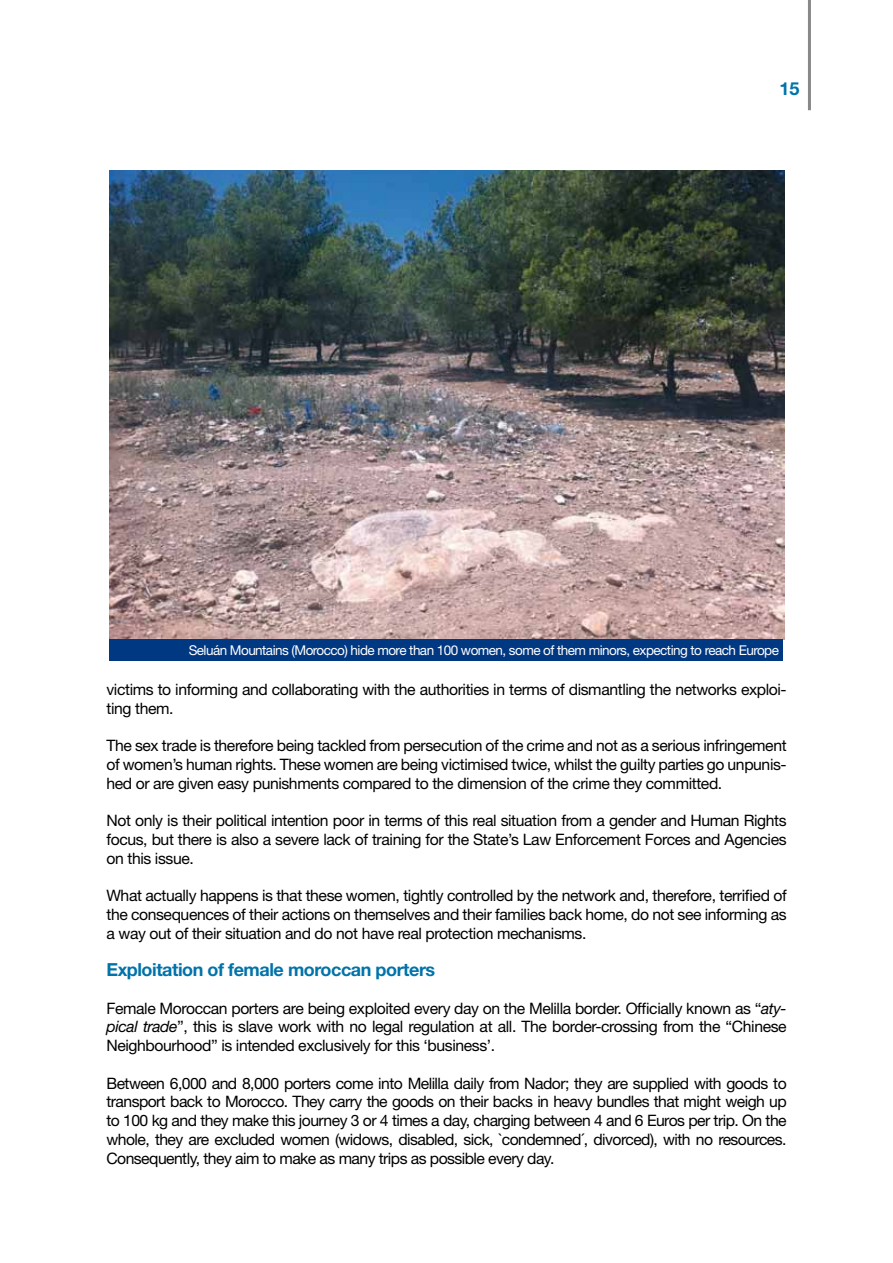
<style>
.page{position:relative;width:893px;height:1263px;background:#fff}
.page>*{position:absolute;margin:0;border:0;box-sizing:border-box;transform-origin:0 0}
.t1{font:700 18px "Helvetica Neue";letter-spacing:-.025em;color:#0073a9}
.t2{font:15.75px/18.8px "Helvetica Neue";letter-spacing:-.025em;color:#000;text-align:justify}
.t3{font:13.5px "Helvetica Neue";letter-spacing:-.04em;color:#fff}
.s1{font-style:italic}
</style>
<div class="page">
<hr style="left:808px;top:0;width:3px;height:110px;background:#87888a">
<img style="left:109px;top:171px;width:675px;height:468px">
<div style="left:110px;top:639px;width:673px;height:21px;background:#003882"></div>
<p class="t1" style="left:780px;top:78px;width:22px">15</p>
<p class="t3" style="left:189px;top:642px;width:592px">Seluán Mountains (Morocco) hide more than 100 women, some of them minors, expecting to reach Europe</p>
<p class="t2" style="left:106px;top:680px;width:682px">victims to informing and collaborating with the authorities in terms of dismantling the networks exploi&shy;ting them.</p>
<p class="t2" style="left:106px;top:736px;width:682px">The sex trade is therefore being tackled from persecution of the crime and not as a serious infringement of women’s human rights. These women are being victimised twice, whilst the guilty parties go unpunis&shy;hed or are given easy punishments compared to the dimension of the crime they committed.</p>
<p class="t2" style="left:106px;top:811px;width:682px">Not only is their political intention poor in terms of this real situation from a gender and Human Rights focus, but there is also a severe lack of training for the State’s Law Enforcement Forces and Agencies on this issue.</p>
<p class="t2" style="left:106px;top:886px;width:682px">What actually happens is that these women, tightly controlled by the network and, therefore, terrified of the consequences of their actions on themselves and their families back home, do not see informing as a way out of their situation and do not have real protection mechanisms.</p>
<p class="t1" style="left:106px;top:959px;width:330px">Exploitation of female moroccan porters</p>
<p class="t2" style="left:106px;top:998px;width:682px">Female Moroccan porters are being exploited every day on the Melilla border. Officially known as “<span class="s1">aty&shy;pical trade</span>”, this is slave work with no legal regulation at all. The border-crossing from the “Chinese Neighbourhood” is intended exclusively for this ‘business’.</p>
<p class="t2" style="left:106px;top:1073px;width:682px">Between 6,000 and 8,000 porters come into Melilla daily from Nador; they are supplied with goods to transport back to Morocco. They carry the goods on their backs in heavy bundles that might weigh up to 100 kg and they make this journey 3 or 4 times a day, charging between 4 and 6 Euros per trip. On the whole, they are excluded women (widows, disabled, sick, `condemned´, divorced), with no resources.<br>Consequently, they aim to make as many trips as possible every day.</p>
</div>
